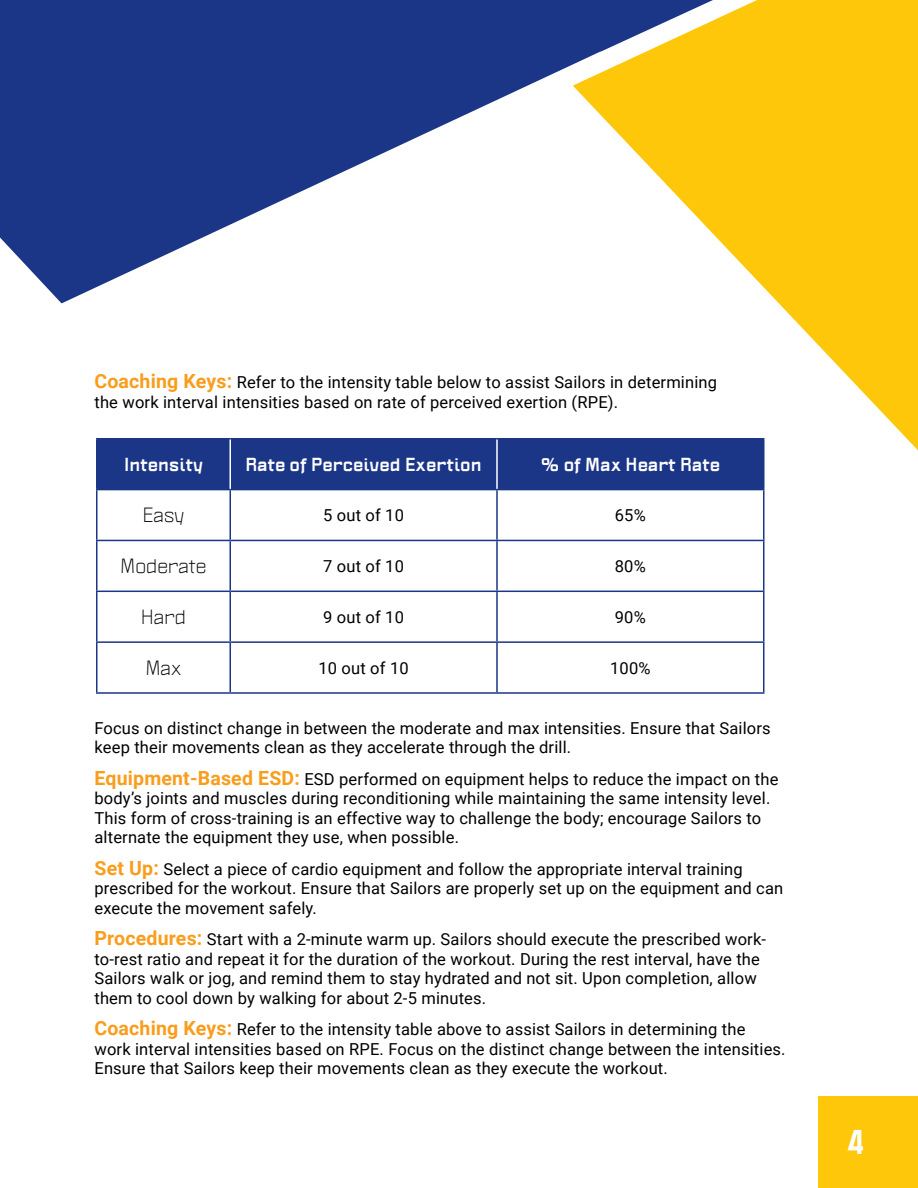
<style>
.page{position:relative;width:918px;height:1188px;background:#fff}
.page>*{position:absolute;margin:0;border:0;box-sizing:border-box;transform-origin:0 0}
.t1{font:800 31.5px "Politica";color:#fff}
.t2{font:18px "Politica Regular Xp";letter-spacing:.01em;color:#000}
.t3{font:16.5px/19.5px "Roboto";letter-spacing:.01em;color:#000}
.t4{font:16.5px "Politica Extra Bold Xp";letter-spacing:.01em;color:#fff}
.s1{font-weight:700;font-size:19.5px;color:#f99d1c}
</style>
<div class="page">
<div style="left:818px;top:1096px;width:100px;height:92px;background:#ffc709"></div>
<svg style="left:713px;top:0;width:205px;height:450px;fill:#ffc709"></svg>
<svg style="left:0;top:0;width:713px;height:303px;fill:#1c3687"></svg>
<div style="left:98px;top:440px;width:665px;height:49px;background:#1c3687"></div>
<hr style="left:96px;top:438px;width:134px;height:2px;background:#1c3687">
<hr style="left:96px;top:439px;width:2px;height:50px;background:#1c3687">
<hr style="left:230px;top:438px;width:267px;height:2px;background:#1c3687">
<hr style="left:497px;top:438px;width:267px;height:2px;background:#1c3687">
<hr style="left:763px;top:439px;width:2px;height:50px;background:#1c3687">
<hr style="left:96px;top:489px;width:134px;height:1px;background:#1c3687">
<hr style="left:96px;top:490px;width:2px;height:50px;background:#1c3687">
<hr style="left:230px;top:489px;width:267px;height:1px;background:#1c3687">
<hr style="left:230px;top:490px;width:1px;height:50px;background:#1c3687">
<hr style="left:497px;top:489px;width:267px;height:1px;background:#1c3687">
<hr style="left:496px;top:490px;width:2px;height:50px;background:#1c3687">
<hr style="left:763px;top:490px;width:2px;height:50px;background:#1c3687">
<hr style="left:96px;top:540px;width:134px;height:1px;background:#1c3687">
<hr style="left:96px;top:541px;width:2px;height:50px;background:#1c3687">
<hr style="left:230px;top:540px;width:267px;height:1px;background:#1c3687">
<hr style="left:230px;top:541px;width:1px;height:50px;background:#1c3687">
<hr style="left:497px;top:540px;width:267px;height:1px;background:#1c3687">
<hr style="left:496px;top:541px;width:2px;height:50px;background:#1c3687">
<hr style="left:763px;top:541px;width:2px;height:50px;background:#1c3687">
<hr style="left:96px;top:591px;width:134px;height:1px;background:#1c3687">
<hr style="left:96px;top:592px;width:2px;height:49px;background:#1c3687">
<hr style="left:230px;top:591px;width:267px;height:1px;background:#1c3687">
<hr style="left:230px;top:592px;width:1px;height:49px;background:#1c3687">
<hr style="left:497px;top:591px;width:267px;height:1px;background:#1c3687">
<hr style="left:496px;top:592px;width:2px;height:49px;background:#1c3687">
<hr style="left:763px;top:592px;width:2px;height:49px;background:#1c3687">
<hr style="left:96px;top:641px;width:134px;height:2px;background:#1c3687">
<hr style="left:96px;top:643px;width:2px;height:49px;background:#1c3687">
<hr style="left:230px;top:641px;width:267px;height:2px;background:#1c3687">
<hr style="left:230px;top:643px;width:1px;height:49px;background:#1c3687">
<hr style="left:497px;top:641px;width:267px;height:2px;background:#1c3687">
<hr style="left:496px;top:643px;width:2px;height:49px;background:#1c3687">
<hr style="left:763px;top:643px;width:2px;height:49px;background:#1c3687">
<hr style="left:96px;top:692px;width:134px;height:2px;background:#1c3687">
<hr style="left:230px;top:692px;width:267px;height:2px;background:#1c3687">
<hr style="left:497px;top:692px;width:267px;height:2px;background:#1c3687">
<hr style="left:230px;top:439px;width:1px;height:50px;background:#fff">
<hr style="left:496px;top:439px;width:2px;height:50px;background:#fff">
<p class="t3" style="left:94px;top:372px;width:624px"><span class="s1">Coaching Keys:</span> Refer to the intensity table below to assist Sailors in determining the work interval intensities based on rate of perceived exertion (RPE).</p>
<p class="t4" style="left:124px;top:452px;width:80px">Intensity</p>
<p class="t4" style="left:245px;top:452px;width:238px">Rate of Perceived Exertion</p>
<p class="t4" style="left:541px;top:452px;width:181px">% of Max Heart Rate</p>
<p class="t2" style="left:143px;top:502px;width:43px">Easy</p>
<p class="t3" style="left:323px;top:505px;width:82px">5 out of 10</p>
<p class="t3" style="left:615px;top:505px;width:32px">65%</p>
<p class="t2" style="left:121px;top:553px;width:87px">Moderate</p>
<p class="t3" style="left:323px;top:556px;width:82px">7 out of 10</p>
<p class="t3" style="left:615px;top:556px;width:32px">80%</p>
<p class="t2" style="left:141px;top:603px;width:46px">Hard</p>
<p class="t3" style="left:323px;top:607px;width:82px">9 out of 10</p>
<p class="t3" style="left:615px;top:607px;width:32px">90%</p>
<p class="t2" style="left:146px;top:654px;width:37px">Max</p>
<p class="t3" style="left:319px;top:658px;width:92px">10 out of 10</p>
<p class="t3" style="left:610px;top:658px;width:42px">100%</p>
<p class="t3" style="left:94px;top:718px;width:678px">Focus on distinct change in between the moderate and max intensities. Ensure that Sailors keep their movements clean as they accelerate through the drill.</p>
<p class="t3" style="left:94px;top:769px;width:686px"><span class="s1">Equipment-Based ESD:</span> ESD performed on equipment helps to reduce the impact on the body’s joints and muscles during reconditioning while maintaining the same intensity level.<br>This form of cross-training is an effective way to challenge the body; encourage Sailors to alternate the equipment they use, when possible.</p>
<p class="t3" style="left:94px;top:859px;width:690px"><span class="s1">Set Up:</span> Select a piece of cardio equipment and follow the appropriate interval training prescribed for the workout. Ensure that Sailors are properly set up on the equipment and can execute the movement safely.</p>
<p class="t3" style="left:94px;top:929px;width:673px"><span class="s1">Procedures:</span> Start with a 2-minute warm up. Sailors should execute the prescribed work&shy;to-rest ratio and repeat it for the duration of the workout. During the rest interval, have the Sailors walk or jog, and remind them to stay hydrated and not sit. Upon completion, allow them to cool down by walking for about 2-5 minutes.</p>
<p class="t3" style="left:94px;top:1019px;width:693px"><span class="s1">Coaching Keys:</span> Refer to the intensity table above to assist Sailors in determining the work interval intensities based on RPE. Focus on the distinct change between the intensities.<br>Ensure that Sailors keep their movements clean as they execute the workout.</p>
<h1 class="t1" style="left:847px;top:1118px;width:18px">4</h1>
</div>
